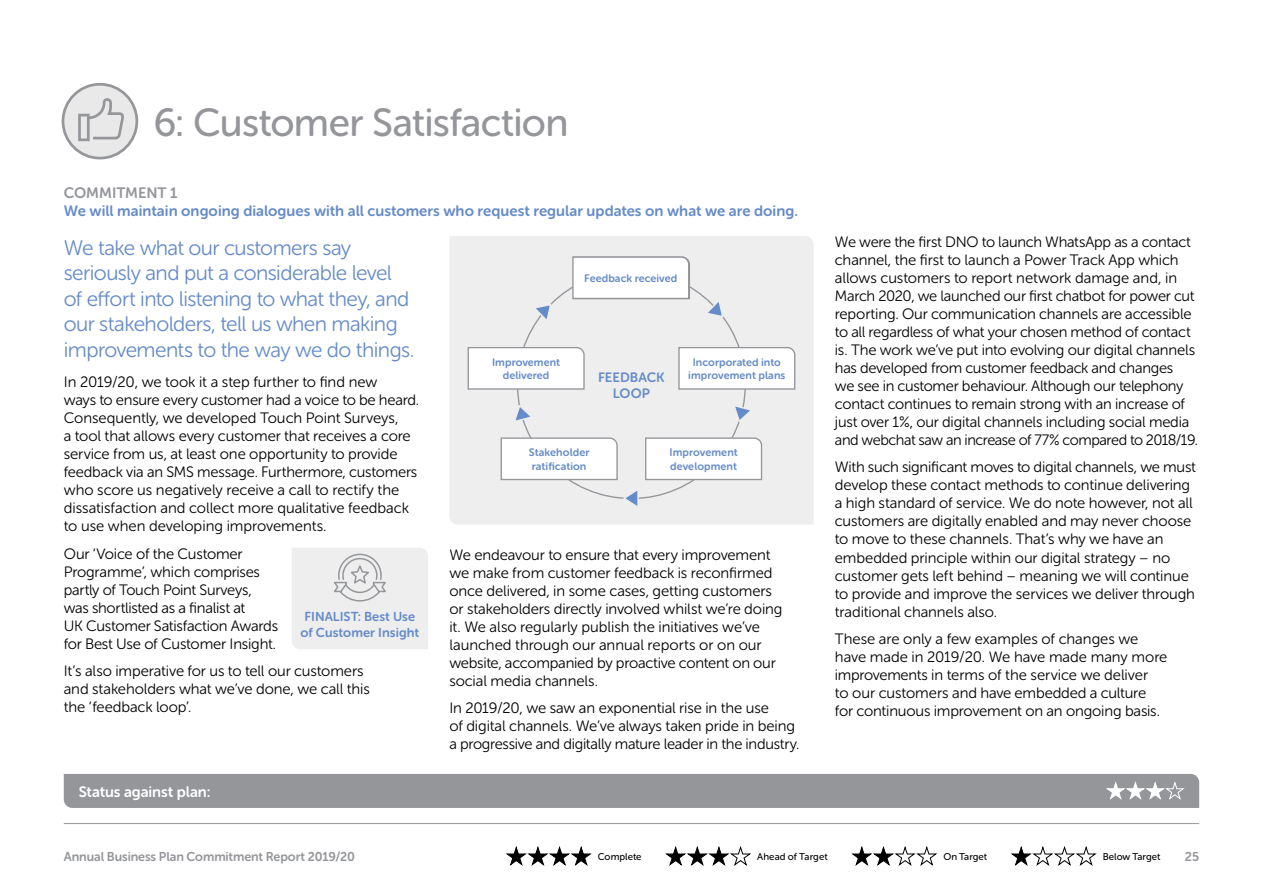
<style>
.page{position:relative;width:1263px;height:893px;background:#fff}
.page>*{position:absolute;margin:0;border:0;box-sizing:border-box;transform-origin:0 0}
.t1{font:39px "Museo Sans Rounded 500";letter-spacing:-.015em;color:#94969a}
.t2{font:21px/25.5px "Museo Sans Rounded 300";letter-spacing:-.025em;color:#658bc8}
.t3{font:15px/18px "Museo Sans Rounded 300";letter-spacing:-.01em;color:#000}
.t4{font:15px "Museo Sans Rounded 700";color:#658bc8}
.t5{font:15px "Museo Sans Rounded 700";letter-spacing:-.005em;color:#fff}
.t6{font:15px "Museo Sans Rounded 700";color:#94969a}
.t7{font:13.5px/16.2px "Museo Sans Rounded 700";color:#658bc8;text-align:center}
.t8{font:12.9px/15.8px "Museo Sans Rounded 700";letter-spacing:.005em;color:#658bc8;text-align:center}
.t9{font:12.75px "Museo Sans Rounded 700";letter-spacing:-.005em;color:#94969a}
.t10{font:10.8px/13.5px "Museo Sans Rounded 700";letter-spacing:.01em;color:#658bc8;text-align:center}
.t11{font:9.75px "Museo Sans Rounded 500";letter-spacing:.005em;color:#000}
</style>
<div class="page">
<div style="left:63px;top:84px;width:74px;height:74px;background:#e9e9ea;border-radius:50%"></div>
<div style="left:62px;top:83px;width:76px;height:76px;border:3px solid #94969a;border-radius:50%"></div>
<svg style="left:77px;top:99px;width:50px;height:60px"></svg>
<div style="left:64px;top:774px;width:1135px;height:34px;background:#94969a"></div>
<div style="left:449px;top:236px;width:365px;height:289px;background:#eeeeef"></div>
<div style="left:292px;top:548px;width:136px;height:101px;background:#eeeeef"></div>
<svg style="left:467px;top:346px;width:118px;height:44px"></svg>
<svg style="left:678px;top:346px;width:118px;height:44px"></svg>
<svg style="left:572px;top:256px;width:119px;height:44px"></svg>
<svg style="left:500px;top:437px;width:118px;height:44px"></svg>
<svg style="left:644px;top:437px;width:119px;height:44px"></svg>
<svg style="left:622px;top:487px;width:17px;height:23px"></svg>
<svg style="left:732px;top:404px;width:22px;height:19px"></svg>
<svg style="left:704px;top:298px;width:20px;height:20px"></svg>
<svg style="left:532px;top:303px;width:20px;height:20px"></svg>
<svg style="left:512px;top:404px;width:22px;height:19px"></svg>
<svg style="left:506px;top:846px;width:86px;height:20px"></svg>
<svg style="left:851px;top:846px;width:87px;height:20px"></svg>
<svg style="left:665px;top:846px;width:86px;height:20px"></svg>
<svg style="left:1010px;top:846px;width:87px;height:20px"></svg>
<hr style="left:64px;top:823px;width:1135px;height:1px;background:#94969a">
<h1 class="t1" style="left:153px;top:101px;width:417px">6: Customer Satisfaction</h1>
<p class="t6" style="left:64px;top:185px;width:115px">COMMITMENT 1</p>
<p class="t4" style="left:64px;top:203px;width:736px">We will maintain ongoing dialogues with all customers who request regular updates on what we are doing.</p>
<h2 class="t2" style="left:64px;top:235px;width:352px">We take what our customers say seriously and put a considerable level of effort into listening to what they, and our stakeholders, tell us when making improvements to the way we do things.</h2>
<p class="t3" style="left:64px;top:373px;width:357px">In 2019/20, we took it a step further to find new<br>ways to ensure every customer had a voice to be heard.<br>Consequently, we developed Touch Point Surveys,<br>a tool that allows every customer that receives a core service from us, at least one opportunity to provide feedback via an SMS message. Furthermore, customers who score us negatively receive a call to rectify the dissatisfaction and collect more qualitative feedback to use when developing improvements.</p>
<p class="t3" style="left:64px;top:545px;width:216px">Our ‘Voice of the Customer<br>Programme’, which comprises partly of Touch Point Surveys, was shortlisted as a finalist at<br>UK Customer Satisfaction Awards for Best Use of Customer Insight.</p>
<p class="t3" style="left:64px;top:662px;width:307px">It’s also imperative for us to tell our customers and stakeholders what we’ve done, we call this the ‘feedback loop’.</p>
<p class="t10" style="left:584px;top:272px;width:95px">Feedback received</p>
<p class="t10" style="left:492px;top:355px;width:70px">Improvement delivered</p>
<p class="t10" style="left:688px;top:355px;width:99px">Incorporated into improvement plans</p>
<p class="t7" style="left:598px;top:369px;width:68px">FEEDBACK<br>LOOP</p>
<p class="t10" style="left:529px;top:446px;width:62px;text-align:left">Stakeholder ratification</p>
<p class="t10" style="left:669px;top:446px;width:70px;text-align:left">Improvement development</p>
<p class="t3" style="left:449px;top:546px;width:335px">We endeavour to ensure that every improvement we make from customer feedback is reconfirmed once delivered, in some cases, getting customers or stakeholders directly involved whilst we’re doing it. We also regularly publish the initiatives we’ve launched through our annual reports or on our website, accompanied by proactive content on our social media channels.</p>
<p class="t3" style="left:449px;top:699px;width:351px">In 2019/20, we saw an exponential rise in the use<br>of digital channels. We’ve always taken pride in being a progressive and digitally mature leader in the industry.</p>
<p class="t8" style="left:300px;top:609px;width:120px">FINALIST: Best Use of Customer Insight</p>
<p class="t5" style="left:79px;top:783px;width:133px">Status against plan:</p>
<p class="t3" style="left:835px;top:233px;width:365px">We were the first DNO to launch WhatsApp as a contact channel, the first to launch a Power Track App which allows customers to report network damage and, in March 2020, we launched our first chatbot for power cut reporting. Our communication channels are accessible to all regardless of what your chosen method of contact is. The work we’ve put into evolving our digital channels has developed from customer feedback and changes<br>we see in customer behaviour. Although our telephony contact continues to remain strong with an increase of just over 1%, our digital channels including social media and webchat saw an increase of 77% compared to 2018/19.</p>
<p class="t3" style="left:835px;top:458px;width:363px">With such significant moves to digital channels, we must develop these contact methods to continue delivering a high standard of service. We do note however, not all customers are digitally enabled and may never choose to move to these channels. That’s why we have an embedded principle within our digital strategy – no customer gets left behind – meaning we will continue to provide and improve the services we deliver through traditional channels also.</p>
<p class="t3" style="left:835px;top:630px;width:334px">These are only a few examples of changes we have made in 2019/20. We have made many more improvements in terms of the service we deliver<br>to our customers and have embedded a culture for continuous improvement on an ongoing basis.</p>
<p class="t9" style="left:64px;top:849px;width:293px">Annual Business Plan Commitment Report 2019/20</p>
<p class="t11" style="left:598px;top:851px;width:45px">Complete</p>
<p class="t11" style="left:757px;top:851px;width:72px">Ahead of Target</p>
<p class="t11" style="left:943px;top:851px;width:45px">On Target</p>
<p class="t11" style="left:1103px;top:851px;width:59px">Below Target</p>
<p class="t9" style="left:1185px;top:849px;width:16px">25</p>
</div>
